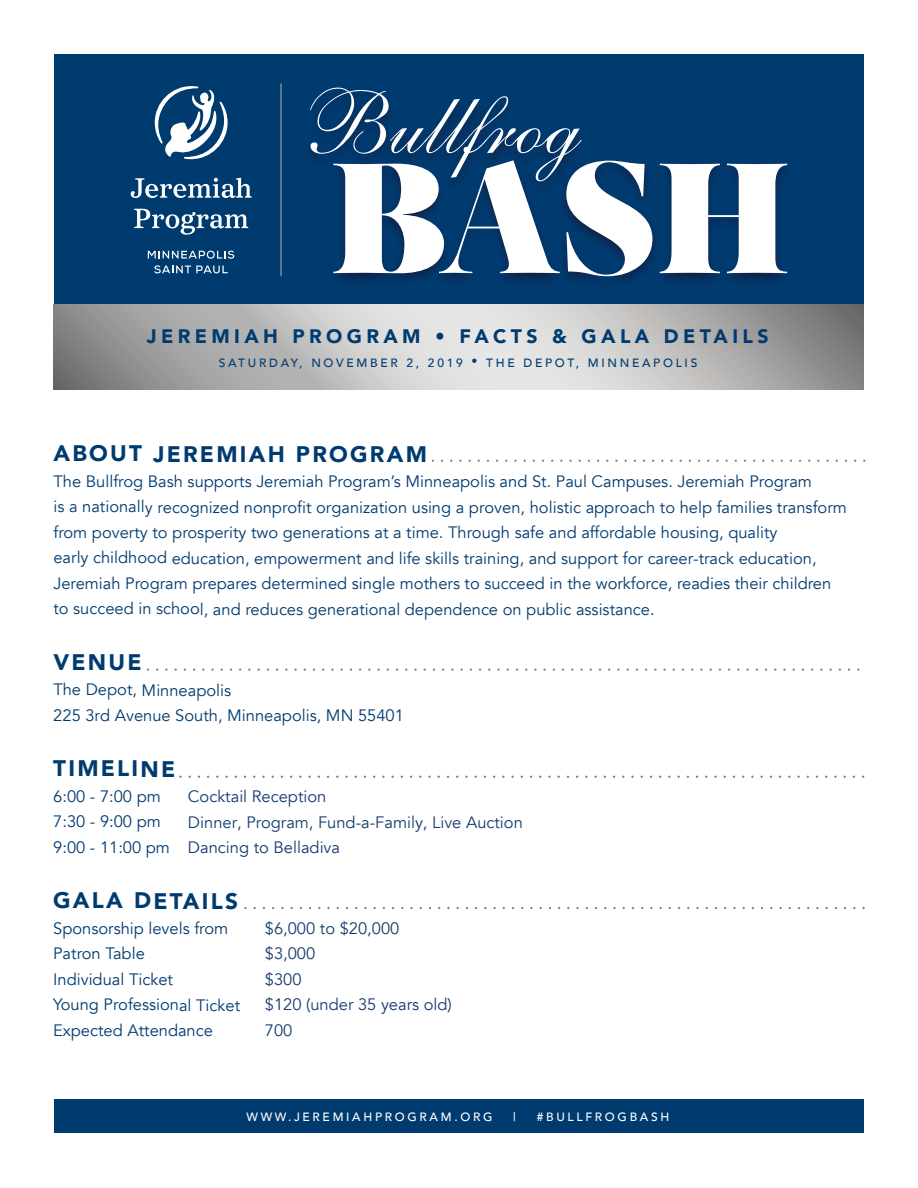
<style>
.page{position:relative;width:918px;height:1188px;background:#fff}
.page>*{position:absolute;margin:0;border:0;box-sizing:border-box;transform-origin:0 0}
.t1{font:156.6px "Salome";color:#fff}
.t2{font:90.15px "COSMI033";color:#fff}
.t3{font:900 22.5px "Avenir";letter-spacing:.1em;color:#003b70}
.t4{font:900 19.5px "Avenir";letter-spacing:.225em;color:#003b70}
.t5{font:16.5px/25.5px "Avenir";color:#003b70}
.t6{font:16.5px/25.5px "Avenir";color:#163c6e}
.t7{font:500 12px "Avenir";letter-spacing:.225em;color:#003b70}
.t8{font:500 12px "Avenir";letter-spacing:.225em;color:#fff}
</style>
<div class="page">
<div style="left:54px;top:54px;width:810px;height:335px;background:#003b70"></div>
<svg style="left:54px;top:305px;width:810px;height:84px;background:#a2a1a1"></svg>
<img style="left:236px;top:83px;width:608px;height:296px">
<svg style="left:155px;top:86px;width:73px;height:73px"></svg>
<svg style="left:131px;top:178px;width:121px;height:20px"></svg>
<svg style="left:134px;top:209px;width:114px;height:26px"></svg>
<svg style="left:148px;top:251px;width:86px;height:8px"></svg>
<svg style="left:154px;top:265px;width:74px;height:9px"></svg>
<hr style="left:281px;top:84px;width:1px;height:192px;background:#b3b2b3">
<div style="left:54px;top:1099px;width:810px;height:34px;background:#003b70"></div>
<svg style="left:442px;top:460px;width:423px;height:2px"></svg>
<svg style="left:148px;top:668px;width:712px;height:3px"></svg>
<svg style="left:180px;top:776px;width:684px;height:2px"></svg>
<svg style="left:245px;top:907px;width:619px;height:2px"></svg>
<h2 class="t2" style="left:290px;top:87px;width:277px">Bullfrog</h2>
<h1 class="t1" style="left:330px;top:115px;width:461px">BASH</h1>
<p class="t4" style="left:147px;top:320px;width:623px">JEREMIAH PROGRAM • FACTS &amp; GALA DETAILS</p>
<p class="t7" style="left:219px;top:352px;width:480px">SATURDAY, NOVEMBER 2, 2019 • THE DEPOT, MINNEAPOLIS</p>
<h3 class="t3" style="left:53px;top:434px;width:375px">ABOUT JEREMIAH PROGRAM</h3>
<p class="t5" style="left:53px;top:469px;width:795px">The Bullfrog Bash supports Jeremiah Program’s Minneapolis and St. Paul Campuses. Jeremiah Program<br>is a nationally recognized nonprofit organization using a proven, holistic approach to help families transform from poverty to prosperity two generations at a time. Through safe and affordable housing, quality<br>early childhood education, empowerment and life skills training, and support for career-track education, Jeremiah Program prepares determined single mothers to succeed in the workforce, readies their children to succeed in school, and reduces generational dependence on public assistance.</p>
<h3 class="t3" style="left:53px;top:643px;width:90px">VENUE</h3>
<p class="t5" style="left:53px;top:677px;width:352px">The Depot, Minneapolis<br>225 3rd Avenue South, Minneapolis, MN 55401</p>
<h3 class="t3" style="left:53px;top:749px;width:124px">TIMELINE</h3>
<p class="t5" style="left:53px;top:784px;width:118px">6:00 - 7:00 pm<br>7:30 - 9:00 pm<br>9:00 - 11:00 pm</p>
<h3 class="t3" style="left:53px;top:881px;width:186px">GALA DETAILS</h3>
<p class="t5" style="left:53px;top:916px;width:189px">Sponsorship levels from<br>Patron Table<br>Individual Ticket<br>Young Professional Ticket<br>Expected Attendance</p>
<p class="t6" style="left:188px;top:784px;width:336px">Cocktail Reception<br>Dinner, Program, Fund-a-Family, Live Auction<br>Dancing to Belladiva</p>
<p class="t6" style="left:265px;top:916px;width:189px">$6,000 to $20,000 $3,000<br>$300<br>$120 (under 35 years old)<br>700</p>
<p class="t8" style="left:246px;top:1107px;width:248px">WWW.JEREMIAHPROGRAM.ORG</p>
<p class="t8" style="left:513px;top:1107px;width:4px">|</p>
<p class="t8" style="left:537px;top:1107px;width:134px">#BULLFROGBASH</p>
</div>
